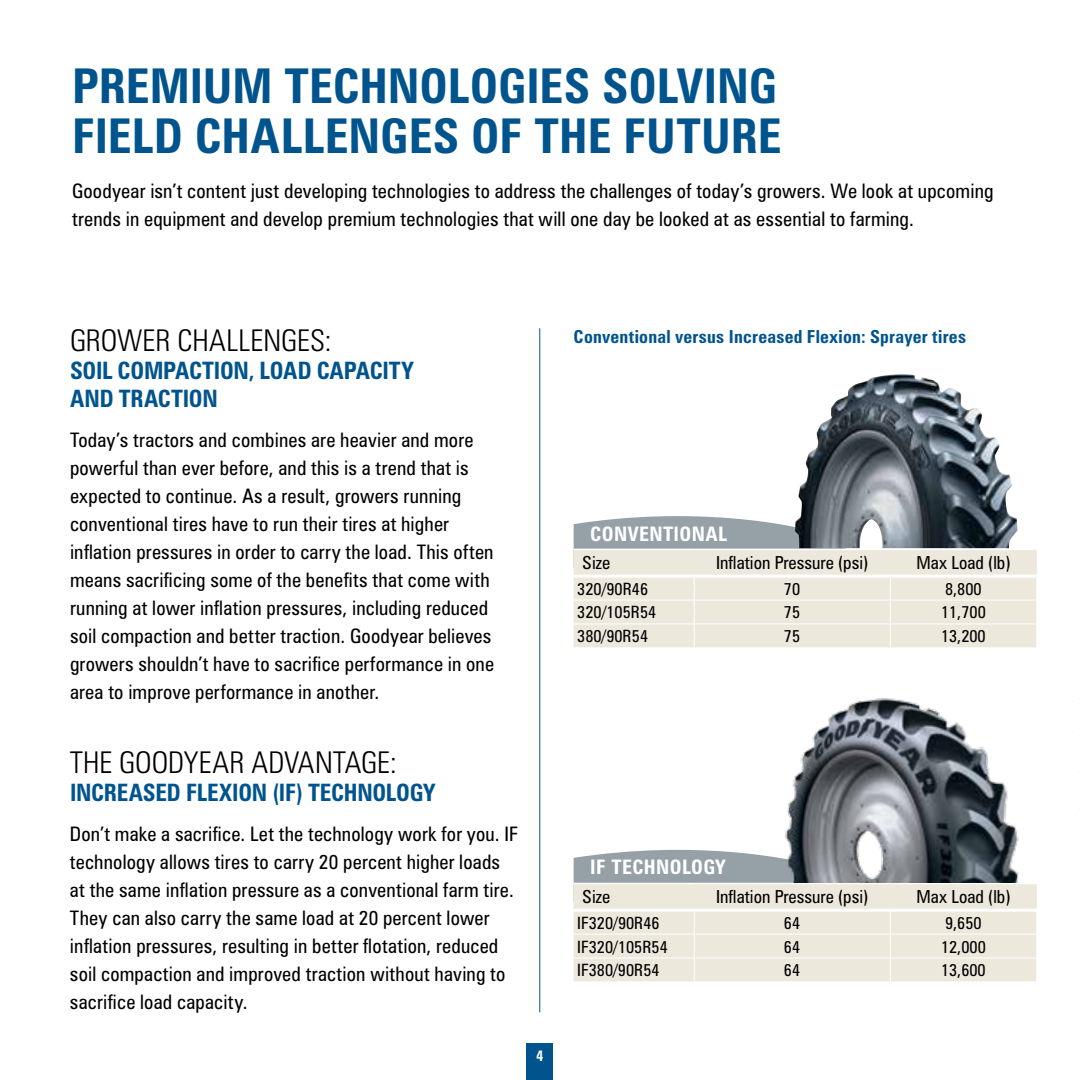
<style>
.page{position:relative;width:1080px;height:1080px;background:#fff}
.page>*{position:absolute;margin:0;border:0;box-sizing:border-box;transform-origin:0 0}
.t1{font:700 condensed 48px "Zurich BT";color:#00548e}
.t2{font:300 condensed 30px "Zurich BT";color:#000}
.t3{font:700 condensed 24px/28px "Zurich BT";letter-spacing:-.01em;color:#00548e}
.t4{font:condensed 20px/28px "Zurich BT";letter-spacing:.01em;color:#000}
.t5{font:700 condensed 20px "Zurich BT";letter-spacing:.02em;color:#fff}
.t6{font:condensed 18px "Zurich BT";color:#000}
.t7{font:700 condensed 18px "Zurich BT";letter-spacing:.015em;color:#00548e}
.t8{font:condensed 17px "Zurich BT";color:#000}
.t9{font:700 condensed 15px "Zurich BT";color:#fff}
</style>
<div class="page">
<hr style="left:539px;top:328px;width:1px;height:684px;background:#00548e">
<svg style="left:574px;top:516px;width:463px;height:131px;background:#e3e1d8"></svg>
<svg style="left:574px;top:849px;width:463px;height:132px;background:#e4e1d8"></svg>
<img style="left:769px;top:698px;width:268px;height:185px">
<img style="left:795px;top:374px;width:223px;height:174px">
<div style="left:526px;top:1043px;width:28px;height:37px;background:#00548e"></div>
<h1 class="t1" style="left:72px;top:57px;width:239px">PREMIUM TECHNOLOGIE</h1>
<h1 class="t1" style="left:564px;top:57px;width:90px">S SOLVING</h1>
<h1 class="t1" style="left:72px;top:107px;width:21px">FIEL</h1>
<h1 class="t1" style="left:153px;top:107px;width:69px">D CHALLENGE</h1>
<h1 class="t1" style="left:433px;top:107px;width:128px">S OF THE</h1>
<h1 class="t1" style="left:624px;top:107px;width:155px">FUTURE</h1>
<p class="t4" style="left:72px;top:177px;width:923px">Goodyear isn’t content just developing technologies to address the challenges of today’s growers. We look at upcoming trends in equipment and develop premium technologies that will one day be looked at as essential to farming.</p>
<h2 class="t2" style="left:70px;top:322px;width:263px">GROWER CHALLENGES:</h2>
<p class="t3" style="left:70px;top:357px;width:346px">SOIL COMPACTION, LOAD CAPACITY<br>AND TRACTION</p>
<p class="t4" style="left:70px;top:426px;width:426px">Today’s tractors and combines are heavier and more powerful than ever before, and this is a trend that is expected to continue. As a result, growers running conventional tires have to run their tires at higher inflation pressures in order to carry the load. This often means sacrificing some of the benefits that come with running at lower inflation pressures, including reduced soil compaction and better traction. Goodyear believes growers shouldn’t have to sacrifice performance in one area to improve performance in another.</p>
<h2 class="t2" style="left:70px;top:744px;width:329px">THE GOODYEAR ADVANTAGE:</h2>
<p class="t3" style="left:70px;top:779px;width:367px">INCREASED FLEXION (IF) TECHNOLOGY</p>
<p class="t4" style="left:70px;top:820px;width:450px">Don’t make a sacrifice. Let the technology work for you. IF technology allows tires to carry 20 percent higher loads at the same inflation pressure as a conventional farm tire.<br>They can also carry the same load at 20 percent lower inflation pressures, resulting in better flotation, reduced soil compaction and improved traction without having to sacrifice load capacity.</p>
<p class="t9" style="left:536px;top:1046px;width:9px">4</p>
<p class="t7" style="left:574px;top:325px;width:394px">CONVENTIONAL VERSUS INCREASED FLEXION: SPRAYER TIRES</p>
<p class="t5" style="left:590px;top:521px;width:138px">CONVENTIONAL</p>
<p class="t6" style="left:583px;top:552px;width:29px">Size</p>
<p class="t6" style="left:716px;top:552px;width:154px">Inflation Pressure (psi)</p>
<p class="t6" style="left:917px;top:552px;width:95px">Max Load (lb)</p>
<p class="t8" style="left:577px;top:579px;width:72px">320/90R46</p>
<p class="t8" style="left:784px;top:579px;width:18px">70</p>
<p class="t8" style="left:945px;top:579px;width:38px">8,800</p>
<p class="t8" style="left:577px;top:602px;width:81px">320/105R54</p>
<p class="t8" style="left:784px;top:602px;width:18px">75</p>
<p class="t8" style="left:941px;top:602px;width:46px">11,700</p>
<p class="t8" style="left:577px;top:626px;width:72px">380/90R54</p>
<p class="t8" style="left:784px;top:626px;width:18px">75</p>
<p class="t8" style="left:941px;top:626px;width:46px">13,200</p>
<p class="t5" style="left:590px;top:855px;width:137px">IF TECHNOLOGY</p>
<p class="t6" style="left:583px;top:886px;width:29px">Size</p>
<p class="t6" style="left:716px;top:886px;width:154px">Inflation Pressure (psi)</p>
<p class="t6" style="left:917px;top:886px;width:95px">Max Load (lb)</p>
<p class="t8" style="left:577px;top:913px;width:84px">IF320/90R46</p>
<p class="t8" style="left:784px;top:913px;width:18px">64</p>
<p class="t8" style="left:945px;top:913px;width:38px">9,650</p>
<p class="t8" style="left:577px;top:936px;width:92px">IF320/105R54</p>
<p class="t8" style="left:784px;top:936px;width:18px">64</p>
<p class="t8" style="left:941px;top:936px;width:46px">12,000</p>
<p class="t8" style="left:577px;top:960px;width:84px">IF380/90R54</p>
<p class="t8" style="left:784px;top:960px;width:18px">64</p>
<p class="t8" style="left:941px;top:960px;width:46px">13,600</p>
</div>
